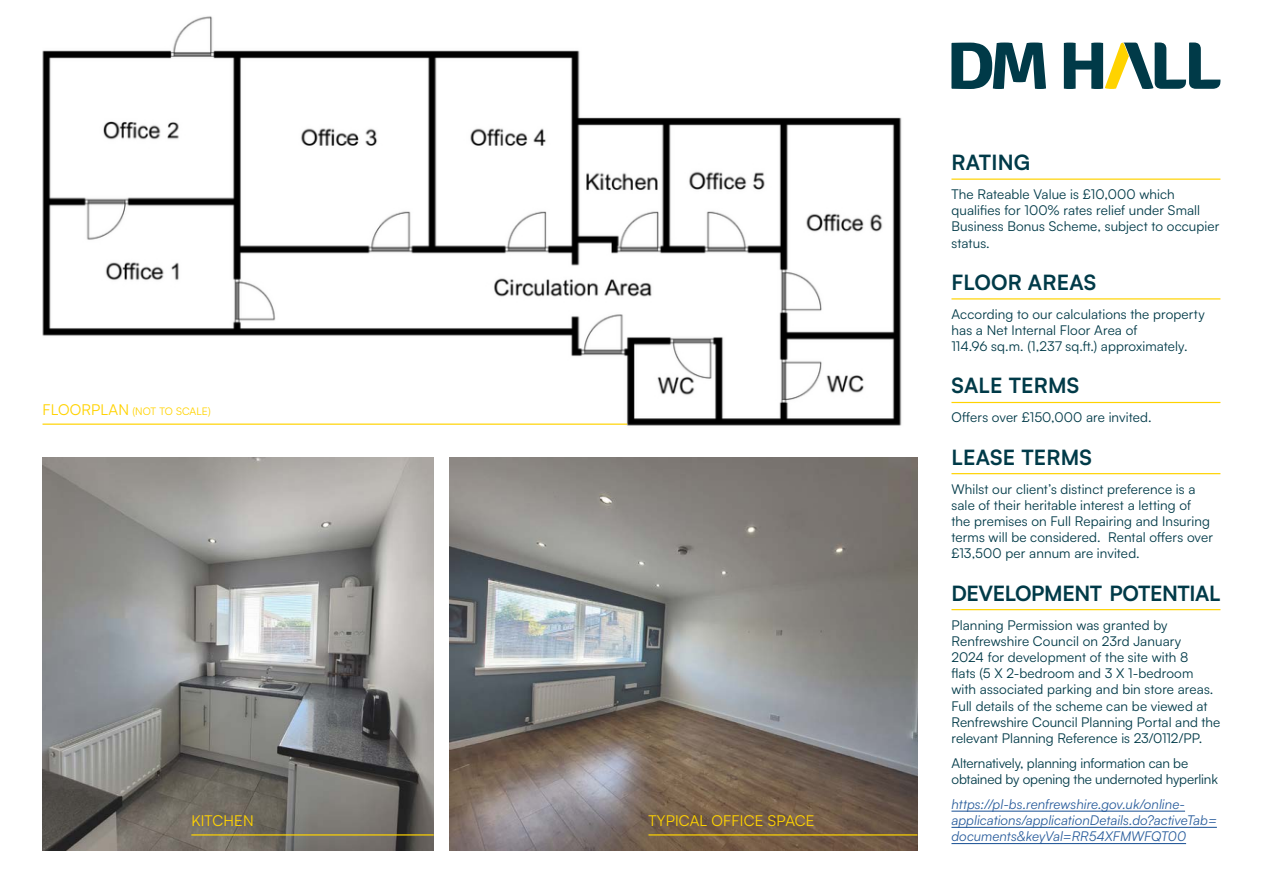
<style>
.page{position:relative;width:1263px;height:893px;background:#fff}
.page>*{position:absolute;margin:0;border:0;box-sizing:border-box;transform-origin:0 0}
.COL_HEAD{font:700 21px "Satoshi";letter-spacing:.01em;color:#003a48}
.COL_HEAD-2{font:700 21px "Satoshi";letter-spacing:-.02em;color:#003a48}
.t1{font:15px "Satoshi";letter-spacing:.01em;color:#ffd300}
.BODY_TEXT{font:13.5px/16.2px "Satoshi";letter-spacing:.005em;color:#003a48}
.BODY_TEXT-2{font:italic 13.5px/16.2px "Satoshi";letter-spacing:.005em;color:#275b9b}
.BODY_TEXT-3{font:13.5px/16.2px "Satoshi";letter-spacing:-.015em;color:#003a48}
.t2{font:10.5px "Satoshi";letter-spacing:.01em;color:#ffd300}
.s1{font-size:15px}
</style>
<div class="page">
<img style="left:43px;top:16px;width:859px;height:410px">
<hr style="left:43px;top:424px;width:584px;height:1px;background:#ffd300">
<hr style="left:951px;top:179px;width:269px;height:1px;background:#ffd300">
<hr style="left:951px;top:298px;width:269px;height:1px;background:#ffd300">
<hr style="left:951px;top:402px;width:269px;height:1px;background:#ffd300">
<hr style="left:951px;top:473px;width:269px;height:1px;background:#ffd300">
<hr style="left:951px;top:609px;width:269px;height:1px;background:#ffd300">
<hr style="left:951px;top:811px;width:234px;height:1px;background:#275b9b">
<hr style="left:951px;top:827px;width:266px;height:1px;background:#275b9b">
<hr style="left:951px;top:843px;width:235px;height:1px;background:#275b9b">
<svg style="left:951px;top:43px;width:95px;height:46px"></svg>
<svg style="left:1064px;top:43px;width:156px;height:46px"></svg>
<img style="left:43px;top:457px;width:391px;height:393px">
<img style="left:450px;top:457px;width:467px;height:393px">
<hr style="left:191px;top:834px;width:243px;height:1px;background:#ffd300">
<hr style="left:648px;top:834px;width:269px;height:1px;background:#ffd300">
<p class="t2" style="left:43px;top:404px;width:170px"><span class="s1">FLOORPLAN</span> (NOT TO SCALE)</p>
<p class="t1" style="left:191px;top:810px;width:64px">KITCHEN</p>
<p class="t1" style="left:648px;top:810px;width:168px">TYPICAL OFFICE SPACE</p>
<p class="COL_HEAD" style="left:951px;top:147px;width:80px">RATING</p>
<p class="BODY_TEXT" style="left:951px;top:185px;width:269px">The Rateable Value is £10,000 which qualifies for 100% rates relief under Small<br>Business Bonus Scheme, subject to occupier status.</p>
<p class="COL_HEAD" style="left:951px;top:267px;width:146px">FLOOR AREAS</p>
<p class="BODY_TEXT" style="left:951px;top:305px;width:255px">According to our calculations the property has a Net Internal Floor Area of<br>114.96 sq.m. (1,237 sq.ft.) approximately.</p>
<p class="COL_HEAD" style="left:951px;top:370px;width:129px">SALE TERMS</p>
<p class="BODY_TEXT" style="left:951px;top:409px;width:202px">Offers over £150,000 are invited.</p>
<p class="COL_HEAD" style="left:951px;top:442px;width:142px">LEASE TERMS</p>
<p class="BODY_TEXT" style="left:951px;top:480px;width:263px">Whilst our client’s distinct preference is a sale of their heritable interest a letting of the premises on Full Repairing and Insuring terms will be considered. Rental offers over £13,500 per annum are invited.</p>
<p class="COL_HEAD-2" style="left:951px;top:578px;width:270px">DEVELOPMENT POTENTIAL</p>
<p class="BODY_TEXT" style="left:951px;top:616px;width:270px">Planning Permission was granted by Renfrewshire Council on 23rd January<br>2024 for development of the site with 8<br>flats (5 X 2-bedroom and 3 X 1-bedroom with associated parking and bin store areas.<br>Full details of the scheme can be viewed at Renfrewshire Council Planning Portal and the relevant Planning Reference is 23/0112/PP.</p>
<p class="BODY_TEXT-3" style="left:951px;top:754px;width:268px">Alternatively, planning information can be obtained by opening the undernoted hyperlink</p>
<p class="BODY_TEXT-2" style="left:951px;top:795px;width:267px">https://pl-bs.renfrewshire.gov.uk/online&shy;applications/applicationDetails.do?activeTab= documents&amp;keyVal=RR54XFMWFQT00</p>
</div>
